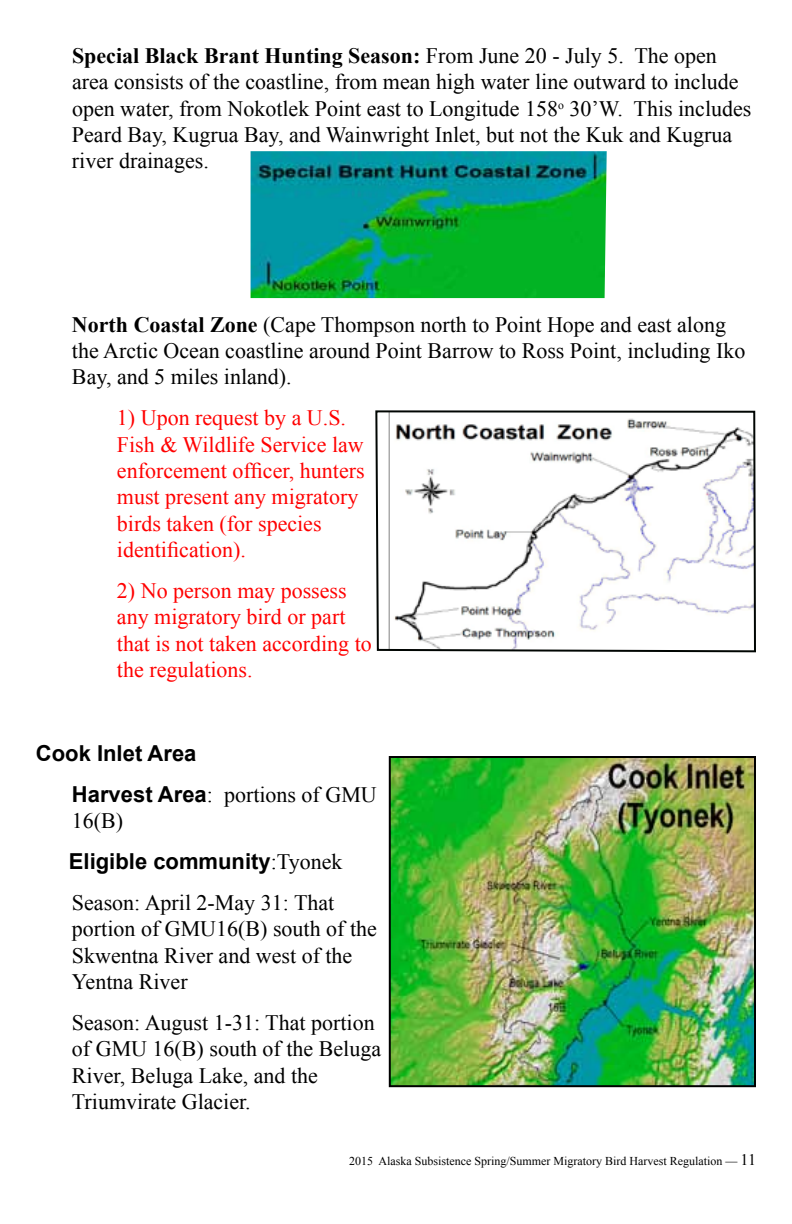
<style>
.page{position:relative;width:792px;height:1224px;background:#fff}
.page>*{position:absolute;margin:0;border:0;box-sizing:border-box;transform-origin:0 0}
.t1{font:22px/26.4px "Times New Roman";color:#000}
.t2{font:22px/26.4px "Times New Roman";color:#f00}
.t3{font:700 22px "Arial";color:#000}
.t4{font:12px "Times New Roman";color:#000}
.s1{font-weight:700}
.s2{font-family:"Arial";font-weight:700}
.s3{font-family:"Times New Roman";font-weight:400}
.s4{font-size:16px}
</style>
<div class="page">
<svg style="left:375px;top:410px;width:381px;height:243px"></svg>
<img style="left:251px;top:151px;width:356px;height:147px">
<img style="left:392px;top:759px;width:361px;height:325px">
<div style="left:389px;top:756px;width:367px;height:331px;border:2px solid #000"></div>
<p class="t1" style="left:72px;top:42px;width:681px"><span class="s1">Special Black Brant Hunting Season:</span> From June 20 - July 5. The open area consists of the coastline, from mean high water line outward to include open water, from Nokotlek Point east to Longitude 158<sup>o</sup> 30’W. This includes Peard Bay, Kugrua Bay, and Wainwright Inlet, but not the Kuk and Kugrua river drainages.</p>
<p class="t1" style="left:72px;top:311px;width:675px"><span class="s1">North Coastal Zone</span> (Cape Thompson north to Point Hope and east along the Arctic Ocean coastline around Point Barrow to Ross Point, including Iko<br>Bay, and 5 miles inland).</p>
<p class="t2" style="left:117px;top:404px;width:249px">1) Upon request by a U.S.<br>Fish &amp; Wildlife Service law enforcement officer, hunters must present any migratory birds taken (for species identification).</p>
<p class="t2" style="left:117px;top:577px;width:256px">2) No person may possess any migratory bird or part that is not taken according to the regulations.</p>
<p class="t3" style="left:36px;top:739px;width:162px">Cook Inlet Area</p>
<p class="t1" style="left:72px;top:781px;width:306px"><span class="s2">Harvest Area</span>: portions of GMU<br>16(B)</p>
<p class="t3" style="left:69px;top:847px;width:275px">Eligible community<span class="s3">:Tyonek</span></p>
<p class="t1" style="left:72px;top:889px;width:306px">Season: April 2-May 31: That portion of GMU16(B) south of the<br>Skwentna River and west of the<br>Yentna River</p>
<p class="t1" style="left:72px;top:1009px;width:311px">Season: August 1-31: That portion of GMU 16(B) south of the Beluga<br>River, Beluga Lake, and the<br>Triumvirate Glacier.</p>
<p class="t4" style="left:349px;top:1153px;width:408px">2015 Alaska Subsistence Spring/Summer Migratory Bird Harvest Regulation — <span class="s4">11</span></p>
</div>
